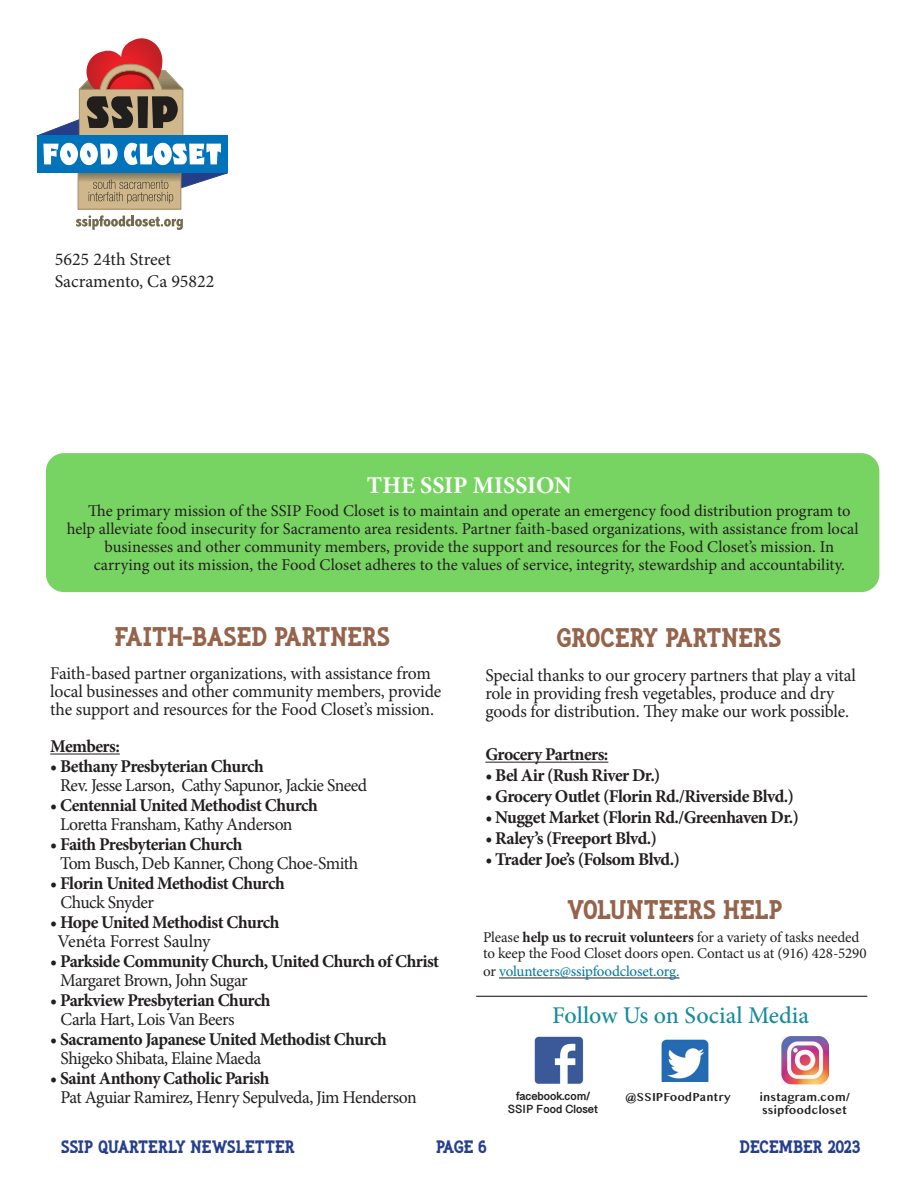
<style>
.page{position:relative;width:918px;height:1188px;background:#fff}
.page>*{position:absolute;margin:0;border:0;box-sizing:border-box;transform-origin:0 0}
.subhead{font:700 27px "I Am A Bird";color:#96644b}
.bullets{font:700 27px "I Am A Bird";color:#96644b}
.subhead-2{font:500 24px "Minion Pro";color:#168c9c}
.text{font:700 24px "Minion Pro";color:#fff}
.Paragraph_Style_3{font:18px/18px "Minion Pro";letter-spacing:-.02em;color:#231f20}
.Paragraph_Style_3-2{font:700 18px "Minion Pro";letter-spacing:-.03em;color:#231f20}
.t1{font:700 18px "I Am A Bird";color:#253f8e}
.Paragraph_Style_3-3{font:18px "Minion Pro";color:#231f20}
.Paragraph_Style_3-4{font:18px "Minion Pro";letter-spacing:-.04em;color:#231f20}
.text-2{font:16.5px/18px "Minion Pro";color:#231f20}
.bullets-2{font:15px/16.5px "Minion Pro";letter-spacing:-.01em;color:#231f20}
.bullets-3{font:15px "Minion Pro";letter-spacing:-.015em;color:#00769e}
.text-3{font:700 12px "Kannada MN";color:#231f20}
.text-4{font:700 12px "Kannada Sangam MN";color:#231f20}
.s1{font-weight:700}
.s2{color:#231f20}
</style>
<div class="page">
<hr style="left:50px;top:754px;width:70px;height:1px;background:#231f20">
<hr style="left:485px;top:762px;width:123px;height:1px;background:#231f20">
<div style="left:46px;top:453px;width:833px;height:139px;background:#78d462;border-radius:18px"></div>
<hr style="left:499px;top:978px;width:180px;height:1px;background:#231f20">
<img style="left:535px;top:1037px;width:48px;height:47px">
<img style="left:782px;top:1037px;width:47px;height:48px">
<img style="left:661px;top:1039px;width:48px;height:43px">
<hr style="left:476px;top:996px;width:391px;height:1px;background:#231f20">
<svg style="left:76px;top:215px;width:107px;height:15px"></svg>
<div style="left:78px;top:171px;width:103px;height:38px;background:#cfb78b"></div>
<div style="left:78px;top:171px;width:103px;height:38px;border:1px solid #a0906d"></div>
<svg style="left:37px;top:38px;width:191px;height:165px"></svg>
<p class="Paragraph_Style_3-3" style="left:55px;top:247px;width:118px">5625 24th Street</p>
<p class="Paragraph_Style_3-3" style="left:55px;top:269px;width:161px">Sacramento, Ca 95822</p>
<p class="text" style="left:367px;top:469px;width:206px">THE SSIP MISSION</p>
<p class="text-2" style="left:67px;top:501px;width:793px;text-indent:22px">The primary mission of the SSIP Food Closet is to maintain and operate an emergency food distribution program to help alleviate food insecurity for Sacramento area residents. Partner faith-based organizations, with assistance from local</p>
<p class="text-2" style="left:105px;top:537px;width:731px">businesses and other community members, provide the support and resources for the Food Closet’s mission. In</p>
<p class="text-2" style="left:94px;top:555px;width:752px">carrying out its mission, the Food Closet adheres to the values of service, integrity, stewardship and accountability.</p>
<p class="subhead" style="left:115px;top:616px;width:277px">FAITH-BASED PARTNERS</p>
<p class="Paragraph_Style_3" style="left:50px;top:664px;width:393px">Faith-based partner organizations, with assistance from local businesses and other community members, provide the support and resources for the Food Closet’s mission.</p>
<p class="Paragraph_Style_3-2" style="left:50px;top:734px;width:71px">Members:</p>
<p class="Paragraph_Style_3-2" style="left:50px;top:753px;width:215px">• Bethany Presbyterian Church</p>
<p class="Paragraph_Style_3" style="left:60px;top:777px;width:309px">Rev. Jesse Larson, Cathy Sapunor, Jackie Sneed</p>
<p class="Paragraph_Style_3-2" style="left:50px;top:792px;width:269px">• Centennial United Methodist Church</p>
<p class="Paragraph_Style_3" style="left:60px;top:816px;width:234px">Loretta Fransham, Kathy Anderson</p>
<p class="Paragraph_Style_3-2" style="left:50px;top:831px;width:194px">• Faith Presbyterian Church</p>
<p class="Paragraph_Style_3" style="left:60px;top:855px;width:300px">Tom Busch, Deb Kanner, Chong Choe-Smith</p>
<p class="Paragraph_Style_3-2" style="left:50px;top:870px;width:236px">• Florin United Methodist Church</p>
<p class="Paragraph_Style_3" style="left:61px;top:894px;width:95px">Chuck Snyder</p>
<p class="Paragraph_Style_3-2" style="left:50px;top:909px;width:231px">• Hope United Methodist Church</p>
<p class="Paragraph_Style_3" style="left:58px;top:933px;width:155px">Venéta Forrest Saulny</p>
<p class="Paragraph_Style_3-2" style="left:50px;top:948px;width:391px">• Parkside Community Church, United Church of Christ</p>
<p class="Paragraph_Style_3-4" style="left:60px;top:968px;width:189px">Margaret Brown, John Sugar</p>
<p class="Paragraph_Style_3-2" style="left:50px;top:987px;width:222px">• Parkview Presbyterian Church</p>
<p class="Paragraph_Style_3" style="left:61px;top:1011px;width:175px">Carla Hart, Lois Van Beers</p>
<p class="Paragraph_Style_3-2" style="left:50px;top:1026px;width:338px">• Sacramento Japanese United Methodist Church</p>
<p class="Paragraph_Style_3" style="left:61px;top:1050px;width:202px">Shigeko Shibata, Elaine Maeda</p>
<p class="Paragraph_Style_3-2" style="left:50px;top:1065px;width:221px">• Saint Anthony Catholic Parish</p>
<p class="Paragraph_Style_3" style="left:61px;top:1089px;width:358px">Pat Aguiar Ramirez, Henry Sepulveda, Jim Henderson</p>
<p class="subhead" style="left:556px;top:617px;width:226px">GROCERY PARTNERS</p>
<p class="Paragraph_Style_3" style="left:485px;top:666px;width:372px">Special thanks to our grocery partners that play a vital role in providing fresh vegetables, produce and dry goods for distribution. They make our work possible.</p>
<p class="Paragraph_Style_3-2" style="left:485px;top:742px;width:125px">Grocery Partners:</p>
<p class="Paragraph_Style_3-2" style="left:485px;top:763px;width:177px">• Bel Air (Rush River Dr.)</p>
<p class="Paragraph_Style_3-2" style="left:485px;top:784px;width:310px">• Grocery Outlet (Florin Rd./Riverside Blvd.)</p>
<p class="Paragraph_Style_3-2" style="left:485px;top:805px;width:315px">• Nugget Market (Florin Rd./Greenhaven Dr.)</p>
<p class="Paragraph_Style_3-2" style="left:485px;top:826px;width:173px">• Raley’s (Freeport Blvd.)</p>
<p class="Paragraph_Style_3-2" style="left:485px;top:847px;width:196px">• Trader Joe’s (Folsom Blvd.)</p>
<p class="bullets" style="left:567px;top:889px;width:217px">VOLUNTEERS HELP</p>
<p class="bullets-2" style="left:483px;top:929px;width:385px">Please <span class="s1">help us to recruit volunteers</span> for a variety of tasks needed to keep the Food Closet doors open. Contact us at (916) 428-5290</p>
<p class="bullets-3" style="left:483px;top:962px;width:198px"><span class="s2">or</span> volunteers@ssipfoodcloset.org.</p>
<p class="subhead-2" style="left:552px;top:999px;width:258px">Follow Us on Social Media</p>
<p class="text-4" style="left:516px;top:1089px;width:76px">facebook.com/</p>
<p class="text-4" style="left:508px;top:1102px;width:91px">SSIP Food Closet</p>
<p class="text-3" style="left:626px;top:1090px;width:107px">@SSIPFoodPantry</p>
<p class="text-3" style="left:760px;top:1090px;width:92px">instagram.com/</p>
<p class="text-3" style="left:762px;top:1103px;width:87px">ssipfoodcloset</p>
<p class="t1" style="left:61px;top:1133px;width:235px">SSIP QUARTERLY NEWSLETTER</p>
<p class="t1" style="left:436px;top:1133px;width:52px">PAGE 6</p>
<p class="t1" style="left:739px;top:1133px;width:123px">DECEMBER 2023</p>
</div>
